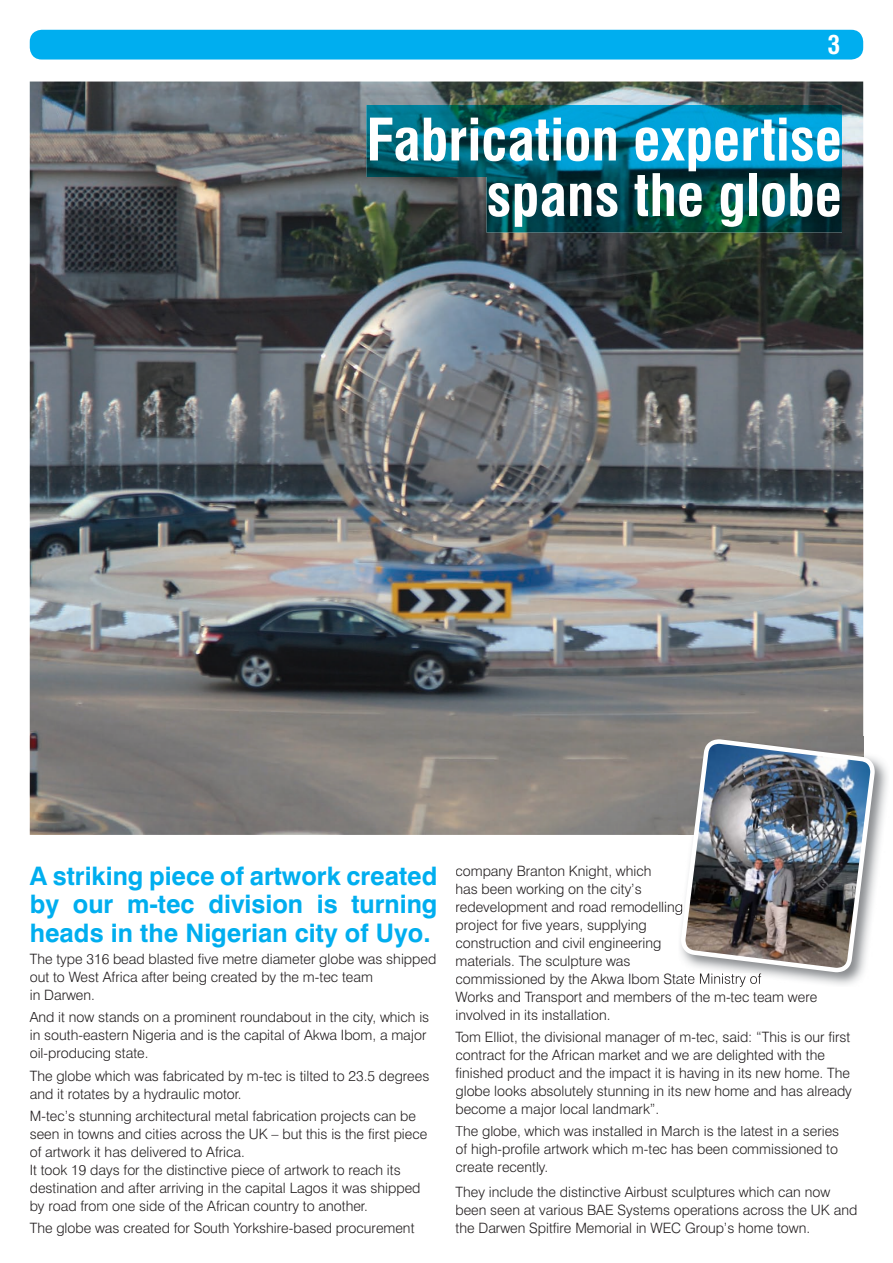
<style>
.page{position:relative;width:893px;height:1263px;background:#fff}
.page>*{position:absolute;margin:0;border:0;box-sizing:border-box;transform-origin:0 0}
.t1{font:700 condensed 57px/55.5px "Swiss 721 BT";color:#fff;text-align:right}
.t2{font:700 25.5px/28.5px "Swiss 721 BT";color:#00aeef;text-align:justify}
.t3{font:700 condensed 25.5px "Swiss 721 BT";color:#fff}
.t4{font:300 14.25px/18px "Swiss 721 BT";color:#231f20}
</style>
<div class="page">
<img style="left:30px;top:82px;width:833px;height:753px">
<div style="left:30px;top:30px;width:833px;height:30px;background:#00aeef;border-radius:12px"></div>
<img style="left:366px;top:105px;width:476px;height:72px">
<img style="left:486px;top:177px;width:356px;height:55px">
<img style="left:486px;top:160px;width:356px;height:17px">
<img style="left:680px;top:737px;width:208px;height:248px">
<img style="left:678px;top:737px;width:185px;height:98px">
<img style="left:678px;top:901px;width:3px;height:14px">
<img style="left:678px;top:973px;width:83px;height:14px">
<img style="left:681px;top:739px;width:194px;height:233px">
<h2 class="t3" style="left:827px;top:29px;width:14px">3</h2>
<h1 class="t1" style="left:366px;top:112px;width:477px">Fabrication expertise spans the globe</h1>
<h2 class="t2" style="left:30px;top:861px;width:409px">A striking piece of artwork created by our m-tec division is turning heads in the Nigerian city of Uyo.</h2>
<p class="t4" style="left:30px;top:950px;width:408px">The type 316 bead blasted five metre diameter globe was shipped out to West Africa after being created by the m-tec team<br>in Darwen.</p>
<p class="t4" style="left:30px;top:1008px;width:401px">And it now stands on a prominent roundabout in the city, which is in south-eastern Nigeria and is the capital of Akwa Ibom, a major oil-producing state.</p>
<p class="t4" style="left:30px;top:1066px;width:401px">The globe which was fabricated by m-tec is tilted to 23.5 degrees and it rotates by a hydraulic motor.</p>
<p class="t4" style="left:30px;top:1107px;width:399px">M-tec’s stunning architectural metal fabrication projects can be seen in towns and cities across the UK – but this is the first piece of artwork it has delivered to Africa.<br>It took 19 days for the distinctive piece of artwork to reach its destination and after arriving in the capital Lagos it was shipped by road from one side of the African country to another.</p>
<p class="t4" style="left:30px;top:1219px;width:386px">The globe was created for South Yorkshire-based procurement</p>
<p class="t4" style="left:455px;top:861px;width:363px">company Branton Knight, which<br>has been working on the city’s<br>redevelopment and road remodelling<br>project for five years, supplying<br>construction and civil engineering<br>materials. The sculpture was<br>commissioned by the Akwa Ibom State Ministry of<br>Works and Transport and members of the m-tec team were involved in its installation.</p>
<p class="t4" style="left:455px;top:1028px;width:398px">Tom Elliot, the divisional manager of m-tec, said: “This is our first contract for the African market and we are delighted with the finished product and the impact it is having in its new home. The globe looks absolutely stunning in its new home and has already become a major local landmark”.</p>
<p class="t4" style="left:455px;top:1122px;width:385px;text-align:justify">The globe, which was installed in March is the latest in a series of high-profile artwork which m-tec has been commissioned to create recently.</p>
<p class="t4" style="left:455px;top:1182px;width:403px">They include the distinctive Airbust sculptures which can now been seen at various BAE Systems operations across the UK and the Darwen Spitfire Memorial in WEC Group’s home town.</p>
</div>
